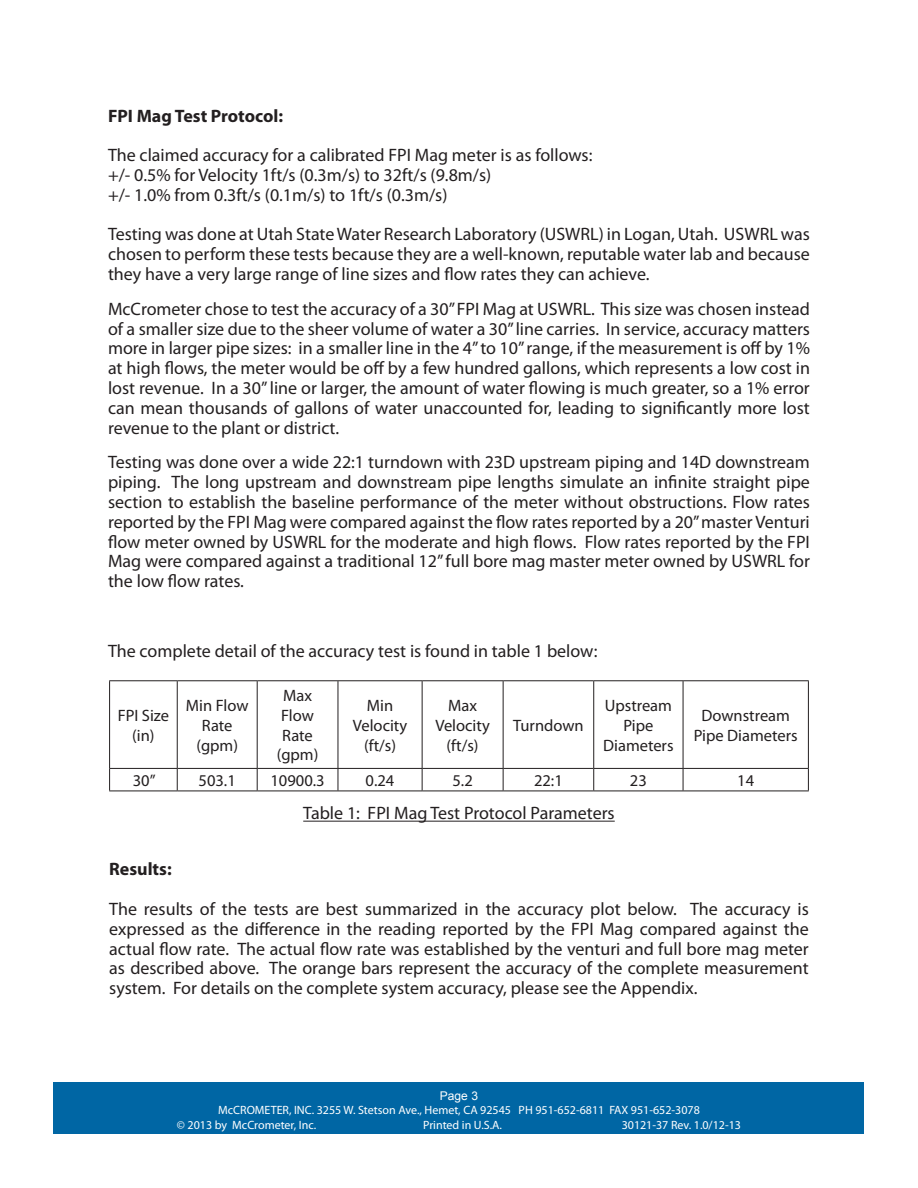
<style>
.page{position:relative;width:918px;height:1188px;background:#fff}
.page>*{position:absolute;margin:0;border:0;box-sizing:border-box;transform-origin:0 0}
.t1{font:18px/19.8px "Myriad Pro";color:#231f20;text-align:justify}
.t2{font:700 18px "Myriad Pro";color:#231f20}
.t3{font:16.5px/19.8px "Myriad Pro";color:#231f20;text-align:center}
.t4{font:12px/14.4px "Myriad Pro";color:#fff}
.t5{font:12px "Arial";color:#fff}
</style>
<div class="page">
<div style="left:54px;top:1082px;width:810px;height:52px;background:#0066a4"></div>
<hr style="left:109px;top:681px;width:1px;height:87px;background:#231f20">
<hr style="left:109px;top:680px;width:68px;height:1px;background:#231f20">
<hr style="left:177px;top:680px;width:80px;height:1px;background:#231f20">
<hr style="left:257px;top:680px;width:81px;height:1px;background:#231f20">
<hr style="left:338px;top:680px;width:84px;height:1px;background:#231f20">
<hr style="left:422px;top:680px;width:81px;height:1px;background:#231f20">
<hr style="left:503px;top:680px;width:91px;height:1px;background:#231f20">
<hr style="left:594px;top:680px;width:89px;height:1px;background:#231f20">
<hr style="left:683px;top:680px;width:126px;height:1px;background:#231f20">
<svg style="left:109px;top:769px;width:1px;height:22px"></svg>
<hr style="left:109px;top:768px;width:68px;height:1px;background:#231f20">
<hr style="left:177px;top:768px;width:80px;height:1px;background:#231f20">
<hr style="left:257px;top:768px;width:81px;height:1px;background:#231f20">
<hr style="left:338px;top:768px;width:84px;height:1px;background:#231f20">
<hr style="left:422px;top:768px;width:81px;height:1px;background:#231f20">
<hr style="left:503px;top:768px;width:91px;height:1px;background:#231f20">
<hr style="left:594px;top:768px;width:89px;height:1px;background:#231f20">
<hr style="left:683px;top:768px;width:126px;height:1px;background:#231f20">
<hr style="left:109px;top:791px;width:68px;height:1px;background:#231f20">
<hr style="left:177px;top:791px;width:80px;height:1px;background:#231f20">
<hr style="left:257px;top:791px;width:81px;height:1px;background:#231f20">
<hr style="left:338px;top:791px;width:84px;height:1px;background:#231f20">
<hr style="left:422px;top:791px;width:81px;height:1px;background:#231f20">
<hr style="left:503px;top:791px;width:91px;height:1px;background:#231f20">
<hr style="left:594px;top:791px;width:89px;height:1px;background:#231f20">
<hr style="left:683px;top:791px;width:126px;height:1px;background:#231f20">
<hr style="left:177px;top:681px;width:1px;height:87px;background:#231f20">
<hr style="left:257px;top:681px;width:1px;height:87px;background:#231f20">
<hr style="left:338px;top:681px;width:1px;height:87px;background:#231f20">
<hr style="left:422px;top:681px;width:1px;height:87px;background:#231f20">
<hr style="left:503px;top:681px;width:1px;height:87px;background:#231f20">
<hr style="left:593px;top:681px;width:1px;height:87px;background:#231f20">
<hr style="left:683px;top:681px;width:1px;height:87px;background:#231f20">
<hr style="left:808px;top:681px;width:1px;height:87px;background:#231f20">
<svg style="left:177px;top:769px;width:1px;height:22px"></svg>
<svg style="left:257px;top:769px;width:1px;height:22px"></svg>
<svg style="left:338px;top:769px;width:1px;height:22px"></svg>
<svg style="left:422px;top:769px;width:1px;height:22px"></svg>
<svg style="left:503px;top:769px;width:1px;height:22px"></svg>
<svg style="left:593px;top:769px;width:1px;height:22px"></svg>
<svg style="left:683px;top:769px;width:1px;height:22px"></svg>
<svg style="left:808px;top:769px;width:1px;height:22px"></svg>
<hr style="left:303px;top:821px;width:312px;height:1px;background:#231f20">
<p class="t2" style="left:108px;top:104px;width:177px">FPI Mag Test Protocol:</p>
<p class="t1" style="left:108px;top:145px;width:486px">The claimed accuracy for a calibrated FPI Mag meter is as follows:</p>
<p class="t1" style="left:108px;top:165px;width:385px">+/- 0.5% for Velocity 1ft/s (0.3m/s) to 32ft/s (9.8m/s)</p>
<p class="t1" style="left:108px;top:184px;width:341px">+/- 1.0% from 0.3ft/s (0.1m/s) to 1ft/s (0.3m/s)</p>
<p class="t1" style="left:108px;top:224px;width:703px">Testing was done at Utah State Water Research Laboratory (USWRL) in Logan, Utah. USWRL was chosen to perform these tests because they are a well-known, reputable water lab and because they have a very large range of line sizes and flow rates they can achieve.</p>
<p class="t1" style="left:108px;top:298px;width:704px">McCrometer chose to test the accuracy of a 30” FPI Mag at USWRL. This size was chosen instead of a smaller size due to the sheer volume of water a 30” line carries. In service, accuracy matters more in larger pipe sizes: in a smaller line in the 4” to 10” range, if the measurement is off by 1% at high flows, the meter would be off by a few hundred gallons, which represents a low cost in lost revenue. In a 30” line or larger, the amount of water flowing is much greater, so a 1% error can mean thousands of gallons of water unaccounted for, leading to significantly more lost revenue to the plant or district.</p>
<p class="t1" style="left:108px;top:452px;width:703px">Testing was done over a wide 22:1 turndown with 23D upstream piping and 14D downstream piping. The long upstream and downstream pipe lengths simulate an infinite straight pipe section to establish the baseline performance of the meter without obstructions. Flow rates reported by the FPI Mag were compared against the flow rates reported by a 20” master Venturi flow meter owned by USWRL for the moderate and high flows. Flow rates reported by the FPI Mag were compared against a traditional 12” full bore mag master meter owned by USWRL for the low flow rates.</p>
<p class="t1" style="left:108px;top:640px;width:491px">The complete detail of the accuracy test is found in table 1 below:</p>
<p class="t3" style="left:118px;top:705px;width:53px">FPI Size (in)</p>
<p class="t3" style="left:186px;top:695px;width:64px">Min Flow<br>Rate (gpm)</p>
<p class="t3" style="left:277px;top:685px;width:43px">Max<br>Flow<br>Rate (gpm)</p>
<p class="t3" style="left:353px;top:695px;width:56px">Min<br>Velocity (ft/s)</p>
<p class="t3" style="left:435px;top:695px;width:56px">Max<br>Velocity (ft/s)</p>
<p class="t3" style="left:513px;top:715px;width:72px">Turndown</p>
<p class="t3" style="left:603px;top:695px;width:72px">Upstream<br>Pipe<br>Diameters</p>
<p class="t3" style="left:694px;top:705px;width:105px">Downstream<br>Pipe Diameters</p>
<p class="t3" style="left:133px;top:770px;width:24px">30”</p>
<p class="t3" style="left:199px;top:770px;width:39px">503.1</p>
<p class="t3" style="left:270px;top:770px;width:56px">10900.3</p>
<p class="t3" style="left:366px;top:770px;width:30px">0.24</p>
<p class="t3" style="left:452px;top:770px;width:22px">5.2</p>
<p class="t3" style="left:534px;top:770px;width:30px">22:1</p>
<p class="t3" style="left:630px;top:770px;width:18px">23</p>
<p class="t3" style="left:737px;top:770px;width:18px">14</p>
<p class="t1" style="left:303px;top:803px;width:313px">Table 1: FPI Mag Test Protocol Parameters</p>
<p class="t2" style="left:109px;top:858px;width:64px">Results:</p>
<p class="t1" style="left:109px;top:899px;width:701px">The results of the tests are best summarized in the accuracy plot below. The accuracy is expressed as the difference in the reading reported by the FPI Mag compared against the actual flow rate. The actual flow rate was established by the venturi and full bore mag meter as described above. The orange bars represent the accuracy of the complete measurement system. For details on the complete system accuracy, please see the Appendix.</p>
<p class="t5" style="left:440px;top:1088px;width:40px">Page 3</p>
<p class="t4" style="left:177px;top:1103px;width:524px;text-indent:41px">McCROMETER, INC. 3255 W. Stetson Ave., Hemet, CA 92545 PH 951-652-6811 FAX 951-652-3078 © 2013 by McCrometer, Inc.</p>
<p class="t4" style="left:423px;top:1117px;width:80px">Printed in U.S.A.</p>
<p class="t4" style="left:622px;top:1117px;width:121px">30121-37 Rev. 1.0/12-13</p>
</div>
